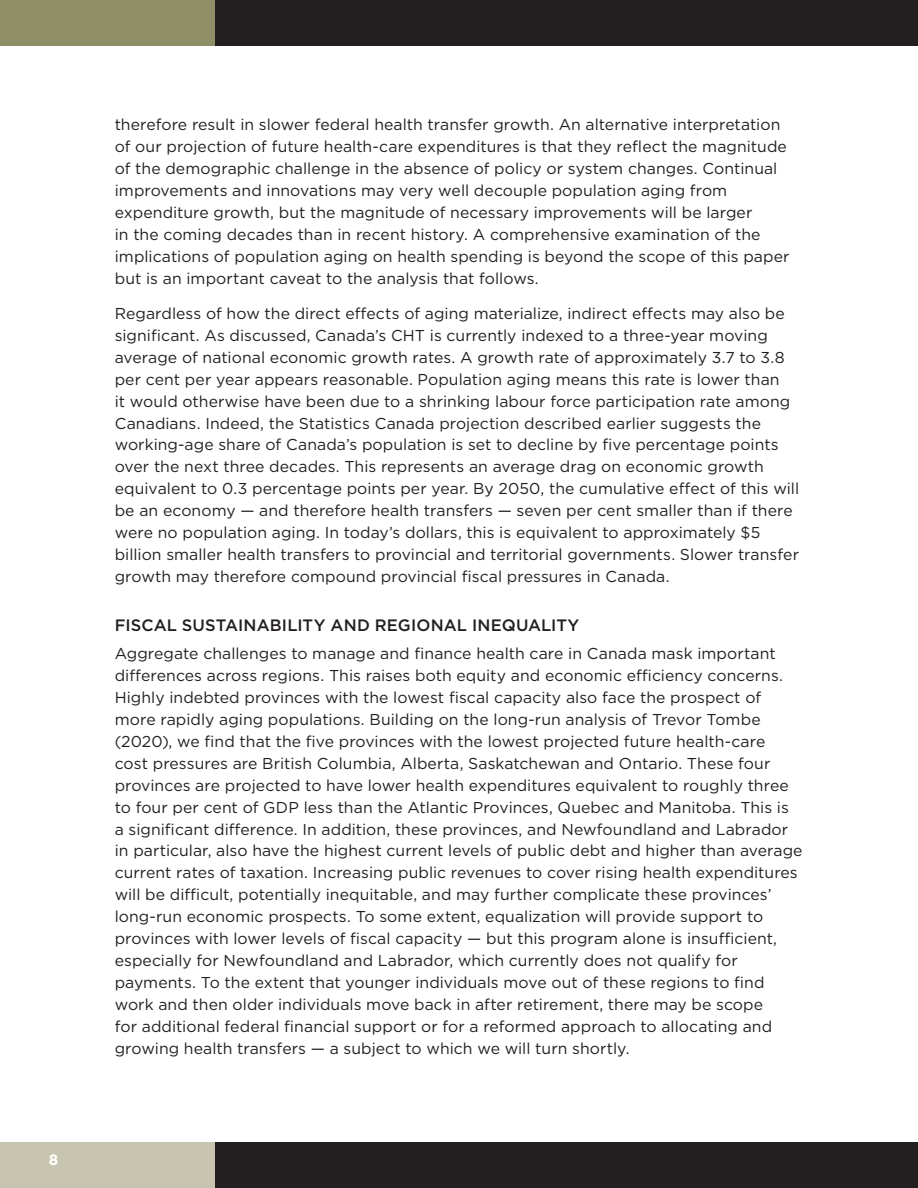
<style>
.page{position:relative;width:918px;height:1188px;background:#fff}
.page>*{position:absolute;margin:0;border:0;box-sizing:border-box;transform-origin:0 0}
.Heading_2{font:500 16.5px "Gotham";letter-spacing:.005em;color:#231f20}
.Body{font:15.75px/21.9px "Gotham";letter-spacing:.005em;color:#231f20}
.t1{font:700 15px "Gotham";color:#fff}
</style>
<div class="page">
<div style="left:0;top:1143px;width:215px;height:45px;background:#c7c5af"></div>
<div style="left:0;top:0;width:215px;height:45px;background:#8e8f66"></div>
<div style="left:215px;top:1143px;width:703px;height:45px;background:#231f20"></div>
<div style="left:215px;top:0;width:703px;height:45px;background:#231f20"></div>
<p class="t1" style="left:49px;top:1150px;width:11px">8</p>
<p class="Body" style="left:115px;top:113px;width:676px">therefore result in slower federal health transfer growth. An alternative interpretation of our projection of future health-care expenditures is that they reflect the magnitude of the demographic challenge in the absence of policy or system changes. Continual improvements and innovations may very well decouple population aging from expenditure growth, but the magnitude of necessary improvements will be larger<br>in the coming decades than in recent history. A comprehensive examination of the implications of population aging on health spending is beyond the scope of this paper but is an important caveat to the analysis that follows.</p>
<p class="Body" style="left:115px;top:302px;width:686px">Regardless of how the direct effects of aging materialize, indirect effects may also be significant. As discussed, Canada’s CHT is currently indexed to a three-year moving average of national economic growth rates. A growth rate of approximately 3.7 to 3.8 per cent per year appears reasonable. Population aging means this rate is lower than<br>it would otherwise have been due to a shrinking labour force participation rate among Canadians. Indeed, the Statistics Canada projection described earlier suggests the working-age share of Canada’s population is set to decline by five percentage points over the next three decades. This represents an average drag on economic growth equivalent to 0.3 percentage points per year. By 2050, the cumulative effect of this will be an economy — and therefore health transfers — seven per cent smaller than if there were no population aging. In today’s dollars, this is equivalent to approximately $5 billion smaller health transfers to provincial and territorial governments. Slower transfer growth may therefore compound provincial fiscal pressures in Canada.</p>
<p class="Heading_2" style="left:115px;top:614px;width:466px">FISCAL SUSTAINABILITY AND REGIONAL INEQUALITY</p>
<p class="Body" style="left:115px;top:643px;width:689px">Aggregate challenges to manage and finance health care in Canada mask important differences across regions. This raises both equity and economic efficiency concerns.<br>Highly indebted provinces with the lowest fiscal capacity also face the prospect of more rapidly aging populations. Building on the long-run analysis of Trevor Tombe (2020), we find that the five provinces with the lowest projected future health-care cost pressures are British Columbia, Alberta, Saskatchewan and Ontario. These four provinces are projected to have lower health expenditures equivalent to roughly three to four per cent of GDP less than the Atlantic Provinces, Quebec and Manitoba. This is<br>a significant difference. In addition, these provinces, and Newfoundland and Labrador in particular, also have the highest current levels of public debt and higher than average current rates of taxation. Increasing public revenues to cover rising health expenditures will be difficult, potentially inequitable, and may further complicate these provinces’ long-run economic prospects. To some extent, equalization will provide support to provinces with lower levels of fiscal capacity — but this program alone is insufficient, especially for Newfoundland and Labrador, which currently does not qualify for payments. To the extent that younger individuals move out of these regions to find work and then older individuals move back in after retirement, there may be scope<br>for additional federal financial support or for a reformed approach to allocating and growing health transfers — a subject to which we will turn shortly.</p>
</div>
